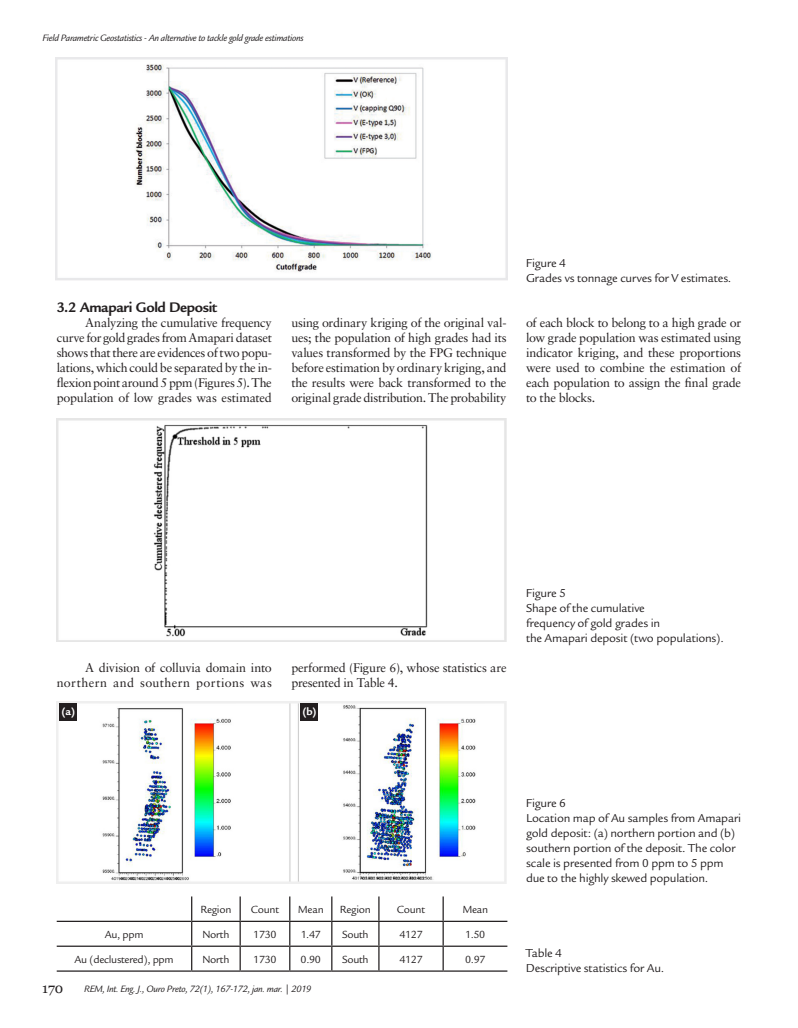
<style>
.page{position:relative;width:798px;height:1028px;background:#fff}
.page>*{position:absolute;margin:0;border:0;box-sizing:border-box;transform-origin:0 0}
.Subtítulo{font:700 15px "Legacy Sans";letter-spacing:-.025em;color:#231f20}
.t1{font:13.75px "Georgia";color:#231f20}
.Texto_-_EN{font:12.5px/15px "Sabon LT Std";letter-spacing:-.02em;color:#231f20;text-align:justify}
.Legenda{font:12.5px/15px "Legacy Sans";letter-spacing:-.02em;color:#231f20}
.Texto_-_EN-2{font:12.5px/15px "Sabon LT Std";letter-spacing:.02em;color:#231f20;text-align:right}
.Tabela{font:11.25px "Legacy Sans";letter-spacing:-.025em;color:#231f20}
.legenda_PT{font:700 11.25px "Legacy Sans";color:#fff}
.t2{font:italic 10px "Legacy Sans";letter-spacing:-.025em;color:#231f20}
</style>
<div class="page">
<img style="left:55px;top:58px;width:452px;height:222px">
<img style="left:56px;top:418px;width:450px;height:223px">
<img style="left:56px;top:701px;width:450px;height:182px">
<div style="left:59px;top:703px;width:18px;height:17px;background:#231f20"></div>
<div style="left:300px;top:703px;width:18px;height:17px;background:#231f20"></div>
<hr style="left:239px;top:896px;width:2px;height:24px;background:#231f20">
<hr style="left:57px;top:920px;width:135px;height:2px;background:#231f20">
<hr style="left:192px;top:920px;width:48px;height:2px;background:#231f20">
<hr style="left:240px;top:920px;width:50px;height:2px;background:#231f20">
<hr style="left:239px;top:922px;width:2px;height:23px;background:#231f20">
<hr style="left:290px;top:920px;width:42px;height:2px;background:#231f20">
<hr style="left:332px;top:920px;width:47px;height:2px;background:#231f20">
<hr style="left:379px;top:920px;width:64px;height:2px;background:#231f20">
<hr style="left:443px;top:920px;width:64px;height:2px;background:#231f20">
<hr style="left:57px;top:945px;width:135px;height:1px;background:#231f20">
<hr style="left:192px;top:945px;width:48px;height:1px;background:#231f20">
<svg style="left:191px;top:896px;width:1px;height:74px"></svg>
<hr style="left:240px;top:945px;width:50px;height:1px;background:#231f20">
<hr style="left:239px;top:946px;width:2px;height:24px;background:#231f20">
<hr style="left:290px;top:945px;width:42px;height:1px;background:#231f20">
<svg style="left:289px;top:896px;width:1px;height:74px"></svg>
<hr style="left:332px;top:945px;width:47px;height:1px;background:#231f20">
<svg style="left:331px;top:896px;width:1px;height:74px"></svg>
<hr style="left:379px;top:945px;width:64px;height:1px;background:#231f20">
<svg style="left:378px;top:896px;width:1px;height:74px"></svg>
<hr style="left:443px;top:945px;width:64px;height:1px;background:#231f20">
<svg style="left:442px;top:896px;width:1px;height:74px"></svg>
<hr style="left:57px;top:970px;width:135px;height:1px;background:#231f20">
<hr style="left:192px;top:970px;width:48px;height:1px;background:#231f20">
<hr style="left:240px;top:970px;width:50px;height:1px;background:#231f20">
<hr style="left:290px;top:970px;width:42px;height:1px;background:#231f20">
<hr style="left:332px;top:970px;width:47px;height:1px;background:#231f20">
<hr style="left:379px;top:970px;width:64px;height:1px;background:#231f20">
<hr style="left:443px;top:970px;width:64px;height:1px;background:#231f20">
<p class="t2" style="left:43px;top:33px;width:262px">Field Parametric Geostatistics - An alternative to tackle gold grade estimations</p>
<p class="Legenda" style="left:526px;top:255px;width:41px">Figure 4</p>
<p class="Legenda" style="left:526px;top:270px;width:207px">Grades vs tonnage curves for V estimates.</p>
<p class="Subtítulo" style="left:57px;top:298px;width:162px">3.2 Amapari Gold Deposit</p>
<p class="Texto_-_EN" style="left:57px;top:315px;width:216px;text-indent:28px">Analyzing the cumulative frequency curve for gold grades from Amapari dataset shows that there are evidences of two popu&shy;lations, which could be separated by the in&shy;flexion point around 5 ppm (Figures 5). The population of low grades was estimated</p>
<p class="Texto_-_EN" style="left:291px;top:315px;width:216px">using ordinary kriging of the original val&shy;ues; the population of high grades had its values transformed by the FPG technique before estimation by ordinary kriging, and the results were back transformed to the original grade distribution. The probability</p>
<p class="Texto_-_EN" style="left:526px;top:315px;width:216px">of each block to belong to a high grade or low grade population was estimated using indicator kriging, and these proportions were used to combine the estimation of each population to assign the final grade to the blocks.</p>
<p class="Texto_-_EN-2" style="left:57px;top:660px;width:216px">A division of colluvia domain into northern and southern portions was</p>
<p class="Texto_-_EN" style="left:291px;top:660px;width:216px">performed (Figure 6), whose statistics are presented in Table 4.</p>
<p class="legenda_PT" style="left:62px;top:704px;width:15px">(a)</p>
<p class="legenda_PT" style="left:302px;top:704px;width:16px">(b)</p>
<p class="Legenda" style="left:526px;top:585px;width:41px">Figure 5</p>
<p class="Legenda" style="left:526px;top:600px;width:120px">Shape of the cumulative</p>
<p class="Legenda" style="left:526px;top:615px;width:135px">frequency of gold grades in</p>
<p class="Legenda" style="left:526px;top:630px;width:199px">the Amapari deposit (two populations).</p>
<p class="t1" style="left:42px;top:979px;width:23px">170</p>
<p class="Tabela" style="left:200px;top:903px;width:32px">Region</p>
<p class="Tabela" style="left:251px;top:903px;width:30px">Count</p>
<p class="Tabela" style="left:298px;top:903px;width:27px">Mean</p>
<p class="Tabela" style="left:340px;top:903px;width:32px">Region</p>
<p class="Tabela" style="left:397px;top:903px;width:30px">Count</p>
<p class="Tabela" style="left:462px;top:903px;width:27px">Mean</p>
<p class="Tabela" style="left:105px;top:928px;width:40px">Au, ppm</p>
<p class="Tabela" style="left:202px;top:928px;width:29px">North</p>
<p class="Tabela" style="left:253px;top:928px;width:25px">1730</p>
<p class="Tabela" style="left:300px;top:928px;width:22px">1.47</p>
<p class="Tabela" style="left:342px;top:928px;width:28px">South</p>
<p class="Tabela" style="left:399px;top:928px;width:25px">4127</p>
<p class="Tabela" style="left:465px;top:928px;width:22px">1.50</p>
<p class="Tabela" style="left:75px;top:952px;width:101px">Au (declustered), ppm</p>
<p class="Tabela" style="left:202px;top:952px;width:29px">North</p>
<p class="Tabela" style="left:253px;top:952px;width:25px">1730</p>
<p class="Tabela" style="left:300px;top:952px;width:22px">0.90</p>
<p class="Tabela" style="left:342px;top:952px;width:28px">South</p>
<p class="Tabela" style="left:399px;top:952px;width:25px">4127</p>
<p class="Tabela" style="left:465px;top:952px;width:22px">0.97</p>
<p class="t2" style="left:84px;top:983px;width:228px">REM, Int. Eng. J., Ouro Preto, 72(1), 167-172, jan. mar. | 2019</p>
<p class="Legenda" style="left:526px;top:795px;width:41px">Figure 6</p>
<p class="Legenda" style="left:526px;top:810px;width:216px">Location map of Au samples from Amapari gold deposit: (a) northern portion and (b) southern portion of the deposit. The color scale is presented from 0 ppm to 5 ppm due to the highly skewed population.</p>
<p class="Legenda" style="left:525px;top:945px;width:38px">Table 4</p>
<p class="Legenda" style="left:525px;top:960px;width:140px">Descriptive statistics for Au.</p>
</div>
